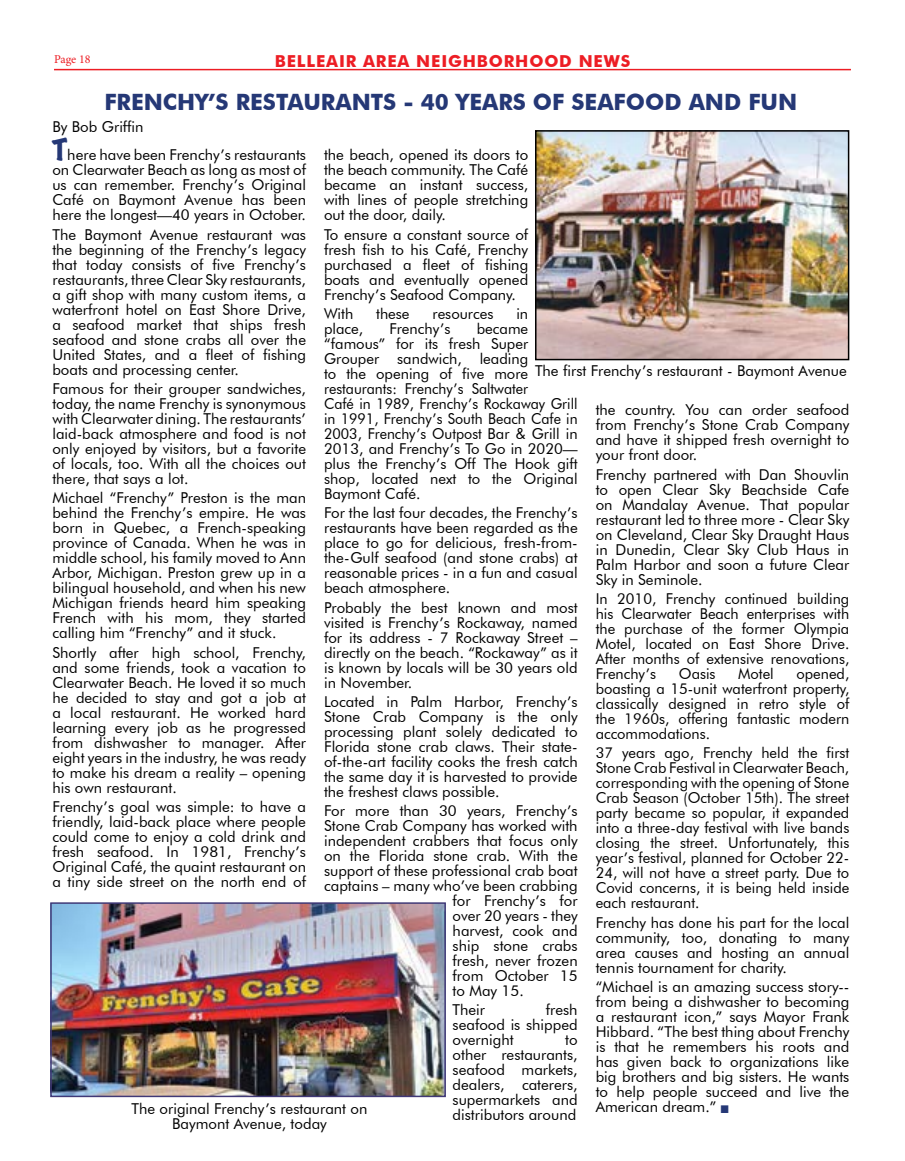
<style>
.page{position:relative;width:905px;height:1161px;background:#fff}
.page>*{position:absolute;margin:0;border:0;box-sizing:border-box;transform-origin:0 0}
.t1{font:700 22.5px "Futura BT";color:#253876}
.t2{font:700 16.5px "Futura BT";letter-spacing:.05em;color:#ed1d24}
.t3{font:15px/15px "Futura BT";color:#000;text-align:justify}
.t4{font:12px "Minion Pro";letter-spacing:-.005em;color:#ed1d24}
.s1{font-family:"Marker Felt Wide";font-size:27px;color:#253876}
</style>
<div class="page">
<hr style="left:54px;top:69px;width:796px;height:1px;background:#ed1d24">
<img style="left:538px;top:133px;width:308px;height:224px">
<div style="left:535px;top:130px;width:314px;height:230px;border:2px solid #000"></div>
<img style="left:53px;top:905px;width:390px;height:189px">
<div style="left:50px;top:902px;width:396px;height:195px;border:2px solid #403977"></div>
<p class="t4" style="left:54px;top:52px;width:38px">Page 18</p>
<p class="t2" style="left:275px;top:51px;width:357px">BELLEAIR AREA NEIGHBORHOOD NEWS</p>
<h1 class="t1" style="left:104px;top:88px;width:694px">FRENCHY’S RESTAURANTS - 40 YEARS OF SEAFOOD AND FUN</h1>
<p class="t3" style="left:52px;top:112px;width:255px;line-height:28.5px">By Bob Griffin<br><span class="s1">T</span>here have been Frenchy’s restaurants</p>
<p class="t3" style="left:52px;top:162px;width:255px">on Clearwater Beach as long as most of us can remember. Frenchy’s Original Café on Baymont Avenue has been here the longest—40 years in October.</p>
<p class="t3" style="left:52px;top:227px;width:255px">The Baymont Avenue restaurant was the beginning of the Frenchy’s legacy that today consists of five Frenchy’s restaurants, three Clear Sky restaurants, a gift shop with many custom items, a waterfront hotel on East Shore Drive, a seafood market that ships fresh seafood and stone crabs all over the United States, and a fleet of fishing boats and processing center.</p>
<p class="t3" style="left:52px;top:381px;width:255px">Famous for their grouper sandwiches, today, the name Frenchy is synonymous with Clearwater dining. The restaurants’ laid-back atmosphere and food is not only enjoyed by visitors, but a favorite of locals, too. With all the choices out there, that says a lot.</p>
<p class="t3" style="left:52px;top:490px;width:255px">Michael “Frenchy” Preston is the man behind the Frenchy’s empire. He was born in Quebec, a French-speaking province of Canada. When he was in middle school, his family moved to Ann Arbor, Michigan. Preston grew up in a bilingual household, and when his new Michigan friends heard him speaking French with his mom, they started calling him “Frenchy” and it stuck.</p>
<p class="t3" style="left:52px;top:645px;width:255px">Shortly after high school, Frenchy, and some friends, took a vacation to Clearwater Beach. He loved it so much he decided to stay and got a job at a local restaurant. He worked hard learning every job as he progressed from dishwasher to manager. After eight years in the industry, he was ready to make his dream a reality – opening his own restaurant.</p>
<p class="t3" style="left:52px;top:799px;width:255px">Frenchy’s goal was simple: to have a friendly, laid-back place where people could come to enjoy a cold drink and fresh seafood. In 1981, Frenchy’s Original Café, the quaint restaurant on a tiny side street on the north end of</p>
<p class="t3" style="left:324px;top:147px;width:206px">the beach, opened its doors to the beach community. The Café became an instant success, with lines of people stretching out the door, daily.</p>
<p class="t3" style="left:324px;top:227px;width:206px">To ensure a constant source of fresh fish to his Café, Frenchy purchased a fleet of fishing boats and eventually opened Frenchy’s Seafood Company.</p>
<p class="t3" style="left:324px;top:306px;width:31px">With</p>
<p class="t3" style="left:376px;top:306px;width:35px">these</p>
<p class="t3" style="left:432px;top:306px;width:63px">resources</p>
<p class="t3" style="left:516px;top:306px;width:13px">in</p>
<p class="t3" style="left:324px;top:321px;width:41px">place,</p>
<p class="t3" style="left:389px;top:321px;width:63px">Frenchy’s</p>
<p class="t3" style="left:324px;top:321px;width:255px;text-align:left;text-indent:153px">became “famous” for its fresh Super<br>Grouper sandwich, leading<br>to the opening of five more restaurants: Frenchy’s Saltwater<br>Café in 1989, Frenchy’s Rockaway Grill in 1991, Frenchy’s South Beach Cafe in<br>2003, Frenchy’s Outpost Bar &amp; Grill in<br>2013, and Frenchy’s To Go in 2020— plus the Frenchy’s Off The Hook gift shop, located next to the Original<br>Baymont Café.</p>
<p class="t3" style="left:324px;top:505px;width:255px">For the last four decades, the Frenchy’s restaurants have been regarded as the place to go for delicious, fresh-from&shy;the-Gulf seafood (and stone crabs) at reasonable prices - in a fun and casual beach atmosphere.</p>
<p class="t3" style="left:324px;top:600px;width:255px">Probably the best known and most visited is Frenchy’s Rockaway, named for its address - 7 Rockaway Street – directly on the beach. “Rockaway” as it is known by locals will be 30 years old in November.</p>
<p class="t3" style="left:324px;top:694px;width:255px">Located in Palm Harbor, Frenchy’s Stone Crab Company is the only processing plant solely dedicated to Florida stone crab claws. Their state&shy;of-the-art facility cooks the fresh catch the same day it is harvested to provide the freshest claws possible.</p>
<p class="t3" style="left:324px;top:803px;width:255px">For more than 30 years, Frenchy’s</p>
<p class="t3" style="left:324px;top:818px;width:255px">Stone Crab Company has worked with</p>
<p class="t3" style="left:324px;top:833px;width:255px">independent crabbers that focus only</p>
<p class="t3" style="left:324px;top:848px;width:255px">on the Florida stone crab. With the</p>
<p class="t3" style="left:324px;top:863px;width:255px">support of these professional crab boat</p>
<p class="t3" style="left:324px;top:878px;width:255px">captains – many who’ve been crabbing</p>
<p class="t3" style="left:452px;top:893px;width:127px">for Frenchy’s for</p>
<p class="t3" style="left:452px;top:908px;width:126px">over 20 years - they</p>
<p class="t3" style="left:452px;top:923px;width:126px">harvest, cook and</p>
<p class="t3" style="left:452px;top:938px;width:126px">ship stone crabs</p>
<p class="t3" style="left:452px;top:953px;width:126px">fresh, never frozen</p>
<p class="t3" style="left:452px;top:968px;width:126px">from October 15</p>
<p class="t3" style="left:452px;top:983px;width:73px">to May 15.</p>
<p class="t3" style="left:452px;top:1003px;width:34px">Their</p>
<p class="t3" style="left:535px;top:363px;width:313px">The first Frenchy’s restaurant - Baymont Avenue</p>
<p class="t3" style="left:595px;top:402px;width:255px">the country. You can order seafood from Frenchy’s Stone Crab Company and have it shipped fresh overnight to your front door.</p>
<p class="t3" style="left:595px;top:467px;width:255px">Frenchy partnered with Dan Shouvlin to open Clear Sky Beachside Cafe on Mandalay Avenue. That popular restaurant led to three more - Clear Sky on Cleveland, Clear Sky Draught Haus in Dunedin, Clear Sky Club Haus in Palm Harbor and soon a future Clear Sky in Seminole.</p>
<p class="t3" style="left:595px;top:591px;width:255px">In 2010, Frenchy continued building his Clearwater Beach enterprises with the purchase of the former Olympia Motel, located on East Shore Drive.<br>After months of extensive renovations, Frenchy’s</p>
<p class="t3" style="left:595px;top:666px;width:255px;text-indent:201px">opened, boasting a 15-unit waterfront property, classically designed in retro style of the 1960s, offering fantastic modern accommodations.</p>
<p class="t3" style="left:595px;top:745px;width:255px">37 years ago, Frenchy held the first Stone Crab Festival in Clearwater Beach, corresponding with the opening of Stone Crab Season (October 15th). The street party became so popular, it expanded into a three-day festival with live bands closing the street. Unfortunately, this year’s festival, planned for October 22- 24, will not have a street party. Due to Covid concerns, it is being held inside each restaurant.</p>
<p class="t3" style="left:595px;top:915px;width:255px">Frenchy has done his part for the local community, too, donating to many area causes and hosting an annual tennis tournament for charity.</p>
<p class="t3" style="left:595px;top:979px;width:255px">“Michael is an amazing success story-- from being a dishwasher to becoming a restaurant icon,” says Mayor Frank Hibbard. “The best thing about Frenchy is that he remembers his roots and has given back to organizations like big brothers and big sisters. He wants to help people succeed and live the American dream.”</p>
<p class="t3" style="left:679px;top:666px;width:38px">Oasis</p>
<p class="t3" style="left:738px;top:666px;width:37px">Motel</p>
<p class="t3" style="left:452px;top:1003px;width:126px;text-indent:93px">fresh seafood is shipped overnight</p>
<p class="t3" style="left:452px;top:1033px;width:126px;text-indent:113px">to other restaurants, seafood markets, dealers, caterers, supermarkets and distributors around</p>
<p class="t3" style="left:131px;top:1101px;width:237px;text-align:center">The original Frenchy’s restaurant on<br>Baymont Avenue, today</p>
</div>
